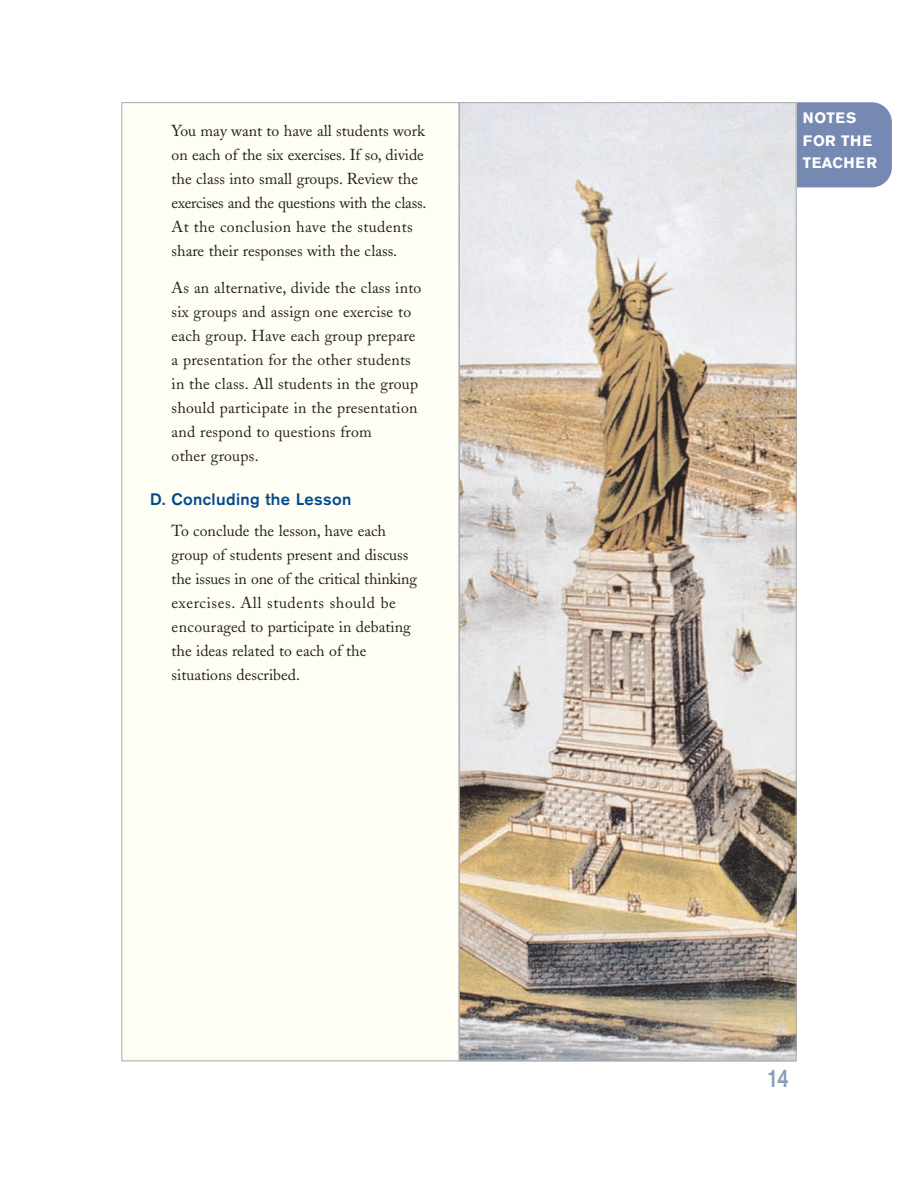
<style>
.page{position:relative;width:918px;height:1188px;background:#fff}
.page>*{position:absolute;margin:0;border:0;box-sizing:border-box;transform-origin:0 0}
.t1{font:500 25.5px "Akzidenz Grotesk BE";color:#8b9eb9;scale:.8 1}
.t2{font:500 16.5px "Akzidenz Grotesk BE";letter-spacing:.02em;color:#004a90}
.t3{font:15.75px/24px "Adobe Caslon";color:#231f20}
.t4{font:700 15px/22.5px "Akzidenz Grotesk BE";letter-spacing:.03em;color:#fff}
</style>
<div class="page">
<div style="left:711px;top:102px;width:181px;height:85px;background:#7689b2;border-radius:20px"></div>
<div style="left:122px;top:102px;width:674px;height:959px;background:#fffef4"></div>
<img style="left:461px;top:104px;width:333px;height:955px">
<p class="t3" style="left:172px;top:121px;width:256px">You may want to have all students work on each of the six exercises. If so, divide the class into small groups. Review the exercises and the questions with the class.<br>At the conclusion have the students share their responses with the class.</p>
<p class="t3" style="left:172px;top:278px;width:251px">As an alternative, divide the class into six groups and assign one exercise to each group. Have each group prepare a presentation for the other students in the class. All students in the group should participate in the presentation and respond to questions from<br>other groups.</p>
<p class="t2" style="left:150px;top:493px;width:203px">D. Concluding the Lesson</p>
<p class="t3" style="left:172px;top:521px;width:247px">To conclude the lesson, have each group of students present and discuss the issues in one of the critical thinking exercises. All students should be encouraged to participate in debating the ideas related to each of the situations described.</p>
<p class="t4" style="left:803px;top:108px;width:76px">NOTES<br>FOR THE<br>TEACHER</p>
<h1 class="t1" style="left:767px;top:1069px;width:29px">14</h1>
</div>
